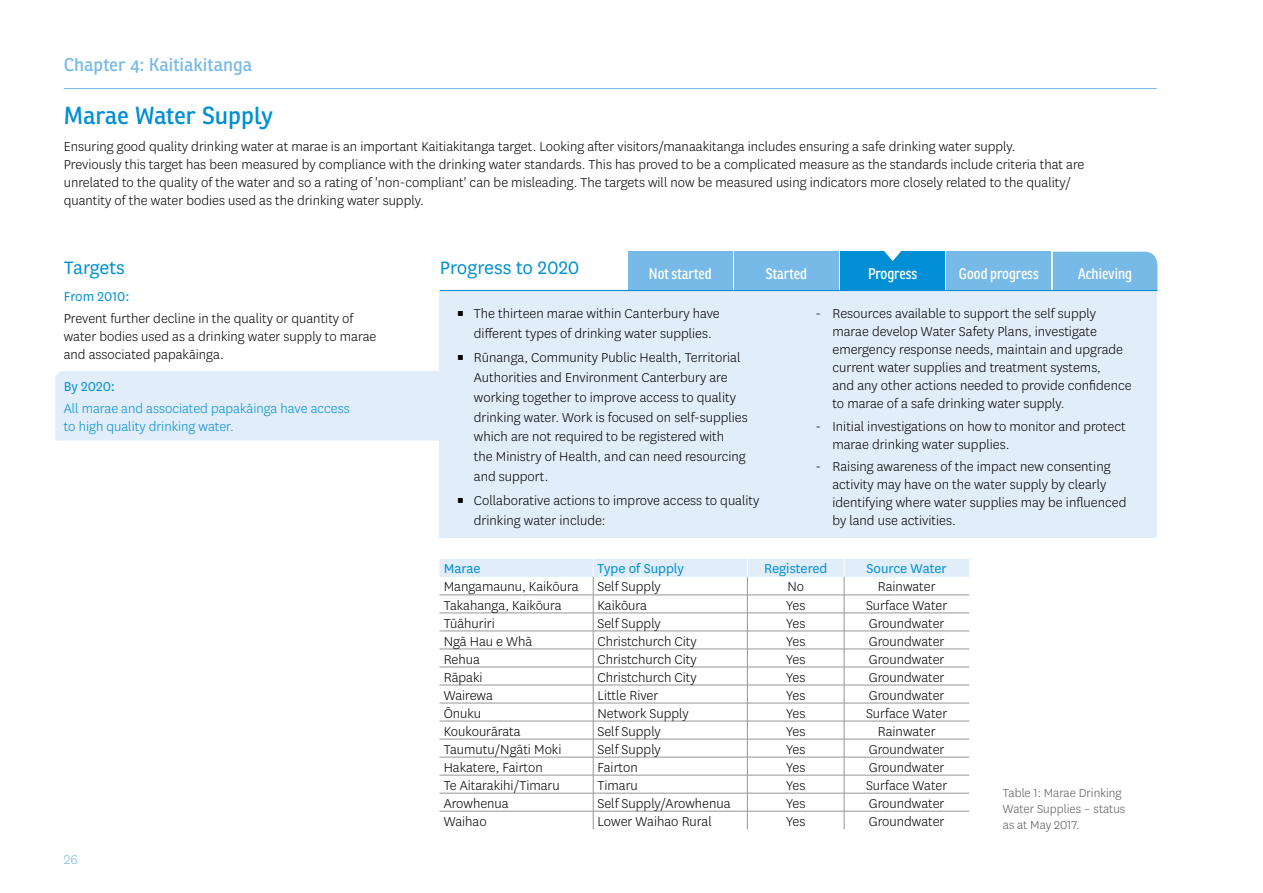
<style>
.page{position:relative;width:1263px;height:893px;background:#fff}
.page>*{position:absolute;margin:0;border:0;box-sizing:border-box;transform-origin:0 0}
.t1{font:24px "Ronnia";color:#008fd5}
.t2{font:21px "National";color:#008fd5}
.t3{font:18px "Ronnia";color:#77bae7}
.t4{font:300 15px/18px "National";color:#000}
.t5{font:300 15px/18px "National";color:#008fd5}
.t6{font:15px "National";color:#008fd5}
.t7{font:15px "Ronnia Cond";color:#fff}
.t8{font:300 15px "National";color:#77bae7}
.t9{font:300 13.5px/16.2px "National";color:#58595b}
</style>
<div class="page">
<div style="left:440px;top:290px;width:717px;height:248px;background:#e1edf9"></div>
<svg style="left:987px;top:251px;width:23px;height:1px"></svg>
<svg style="left:775px;top:251px;width:23px;height:1px"></svg>
<svg style="left:669px;top:251px;width:23px;height:1px"></svg>
<div style="left:628px;top:252px;width:105px;height:39px;background:#77bae7"></div>
<div style="left:734px;top:252px;width:105px;height:39px;background:#77bae7"></div>
<div style="left:840px;top:252px;width:105px;height:39px;background:#008fd5"></div>
<div style="left:946px;top:252px;width:105px;height:39px;background:#77bae7"></div>
<div style="left:1053px;top:251px;width:104px;height:39px;background:#77bae7"></div>
<svg style="left:881px;top:251px;width:23px;height:10px"></svg>
<hr style="left:440px;top:290px;width:717px;height:1px;background:#008fd5">
<div style="left:55px;top:371px;width:385px;height:70px;background:#e1edf9"></div>
<svg style="left:439px;top:559px;width:530px;height:270px"></svg>
<hr style="left:64px;top:88px;width:1093px;height:1px;background:#77bae7">
<p class="t3" style="left:64px;top:53px;width:190px">Chapter 4: Kaitiakitanga</p>
<h1 class="t1" style="left:64px;top:101px;width:211px">Marae Water Supply</h1>
<p class="t4" style="left:64px;top:137px;width:1022px">Ensuring good quality drinking water at marae is an important Kaitiakitanga target. Looking after visitors/manaakitanga includes ensuring a safe drinking water supply.<br>Previously this target has been measured by compliance with the drinking water standards. This has proved to be a complicated measure as the standards include criteria that are unrelated to the quality of the water and so a rating of 'non-compliant' can be misleading. The targets will now be measured using indicators more closely related to the quality/ quantity of the water bodies used as the drinking water supply.</p>
<h2 class="t2" style="left:64px;top:254px;width:62px">Targets</h2>
<p class="t6" style="left:64px;top:287px;width:68px">From 2010:</p>
<p class="t4" style="left:64px;top:309px;width:314px">Prevent further decline in the quality or quantity of water bodies used as a drinking water supply to marae and associated papakāinga.</p>
<p class="t6" style="left:64px;top:376px;width:53px">By 2020:</p>
<p class="t5" style="left:64px;top:399px;width:287px">All marae and associated papakāinga have access to high quality drinking water.</p>
<p class="t8" style="left:64px;top:850px;width:15px">26</p>
<h2 class="t2" style="left:440px;top:254px;width:141px">Progress to 2020</h2>
<p class="t7" style="left:649px;top:264px;width:64px">Not started</p>
<p class="t7" style="left:766px;top:264px;width:43px">Started</p>
<p class="t7" style="left:868px;top:264px;width:50px">Progress</p>
<p class="t7" style="left:959px;top:264px;width:81px">Good progress</p>
<p class="t7" style="left:1078px;top:264px;width:56px">Achieving</p>
<p class="t4" style="left:474px;top:303px;width:247px;line-height:19.8px;text-indent:-17px">▪ The thirteen marae within Canterbury have different types of drinking water supplies.</p>
<p class="t4" style="left:474px;top:347px;width:275px;line-height:19.8px;text-indent:-17px">▪ Rūnanga, Community Public Health, Territorial Authorities and Environment Canterbury are working together to improve access to quality drinking water. Work is focused on self-supplies which are not required to be registered with<br>the Ministry of Health, and can need resourcing and support.</p>
<p class="t4" style="left:474px;top:490px;width:287px;line-height:19.8px;text-indent:-17px">▪ Collaborative actions to improve access to quality drinking water include:</p>
<p class="t4" style="left:832px;top:304px;width:301px;text-indent:-17px">- Resources available to support the self supply marae develop Water Safety Plans, investigate emergency response needs, maintain and upgrade current water supplies and treatment systems,<br>and any other actions needed to provide confidence to marae of a safe drinking water supply.</p>
<p class="t4" style="left:832px;top:417px;width:295px;text-indent:-17px">- Initial investigations on how to monitor and protect marae drinking water supplies.</p>
<p class="t4" style="left:832px;top:457px;width:295px;text-indent:-17px">- Raising awareness of the impact new consenting activity may have on the water supply by clearly identifying where water supplies may be influenced by land use activities.</p>
<p class="t6" style="left:444px;top:559px;width:38px">Marae</p>
<p class="t6" style="left:597px;top:559px;width:88px">Type of Supply</p>
<p class="t6" style="left:764px;top:559px;width:65px">Registered</p>
<p class="t6" style="left:866px;top:559px;width:82px">Source Water</p>
<p class="t4" style="left:444px;top:577px;width:136px">Mangamaunu, Kaikōura</p>
<p class="t4" style="left:597px;top:577px;width:65px">Self Supply</p>
<p class="t4" style="left:787px;top:577px;width:18px">No</p>
<p class="t4" style="left:878px;top:577px;width:59px">Rainwater</p>
<p class="t4" style="left:444px;top:595px;width:120px">Takahanga, Kaikōura</p>
<p class="t4" style="left:597px;top:595px;width:51px">Kaikōura</p>
<p class="t4" style="left:786px;top:595px;width:21px">Yes</p>
<p class="t4" style="left:866px;top:595px;width:83px">Surface Water</p>
<p class="t4" style="left:444px;top:613px;width:53px">Tūāhuriri</p>
<p class="t4" style="left:597px;top:613px;width:65px">Self Supply</p>
<p class="t4" style="left:786px;top:613px;width:21px">Yes</p>
<p class="t4" style="left:869px;top:613px;width:77px">Groundwater</p>
<p class="t4" style="left:444px;top:632px;width:90px">Ngā Hau e Whā</p>
<p class="t4" style="left:597px;top:632px;width:101px">Christchurch City</p>
<p class="t4" style="left:786px;top:632px;width:21px">Yes</p>
<p class="t4" style="left:869px;top:632px;width:77px">Groundwater</p>
<p class="t4" style="left:444px;top:650px;width:38px">Rehua</p>
<p class="t4" style="left:597px;top:650px;width:101px">Christchurch City</p>
<p class="t4" style="left:786px;top:650px;width:21px">Yes</p>
<p class="t4" style="left:869px;top:650px;width:77px">Groundwater</p>
<p class="t4" style="left:444px;top:668px;width:40px">Rāpaki</p>
<p class="t4" style="left:597px;top:668px;width:101px">Christchurch City</p>
<p class="t4" style="left:786px;top:668px;width:21px">Yes</p>
<p class="t4" style="left:869px;top:668px;width:77px">Groundwater</p>
<p class="t4" style="left:444px;top:686px;width:51px">Wairewa</p>
<p class="t4" style="left:597px;top:686px;width:62px">Little River</p>
<p class="t4" style="left:786px;top:686px;width:21px">Yes</p>
<p class="t4" style="left:869px;top:686px;width:77px">Groundwater</p>
<p class="t4" style="left:444px;top:704px;width:39px">Ōnuku</p>
<p class="t4" style="left:597px;top:704px;width:93px">Network Supply</p>
<p class="t4" style="left:786px;top:704px;width:21px">Yes</p>
<p class="t4" style="left:866px;top:704px;width:83px">Surface Water</p>
<p class="t4" style="left:444px;top:722px;width:78px">Koukourārata</p>
<p class="t4" style="left:597px;top:722px;width:65px">Self Supply</p>
<p class="t4" style="left:786px;top:722px;width:21px">Yes</p>
<p class="t4" style="left:878px;top:722px;width:59px">Rainwater</p>
<p class="t4" style="left:444px;top:740px;width:119px">Taumutu/Ngāti Moki</p>
<p class="t4" style="left:597px;top:740px;width:65px">Self Supply</p>
<p class="t4" style="left:786px;top:740px;width:21px">Yes</p>
<p class="t4" style="left:869px;top:740px;width:77px">Groundwater</p>
<p class="t4" style="left:444px;top:758px;width:101px">Hakatere, Fairton</p>
<p class="t4" style="left:597px;top:758px;width:42px">Fairton</p>
<p class="t4" style="left:786px;top:758px;width:21px">Yes</p>
<p class="t4" style="left:869px;top:758px;width:77px">Groundwater</p>
<p class="t4" style="left:444px;top:776px;width:118px">Te Aitarakihi/Timaru</p>
<p class="t4" style="left:597px;top:776px;width:42px">Timaru</p>
<p class="t4" style="left:786px;top:776px;width:21px">Yes</p>
<p class="t4" style="left:866px;top:776px;width:83px">Surface Water</p>
<p class="t4" style="left:444px;top:794px;width:67px">Arowhenua</p>
<p class="t4" style="left:597px;top:794px;width:135px">Self Supply/Arowhenua</p>
<p class="t4" style="left:786px;top:794px;width:21px">Yes</p>
<p class="t4" style="left:869px;top:794px;width:77px">Groundwater</p>
<p class="t4" style="left:444px;top:812px;width:45px">Waihao</p>
<p class="t4" style="left:597px;top:812px;width:116px">Lower Waihao Rural</p>
<p class="t4" style="left:786px;top:812px;width:21px">Yes</p>
<p class="t4" style="left:869px;top:812px;width:77px">Groundwater</p>
<p class="t9" style="left:1003px;top:784px;width:124px">Table 1: Marae Drinking<br>Water Supplies – status as at May 2017.</p>
</div>
